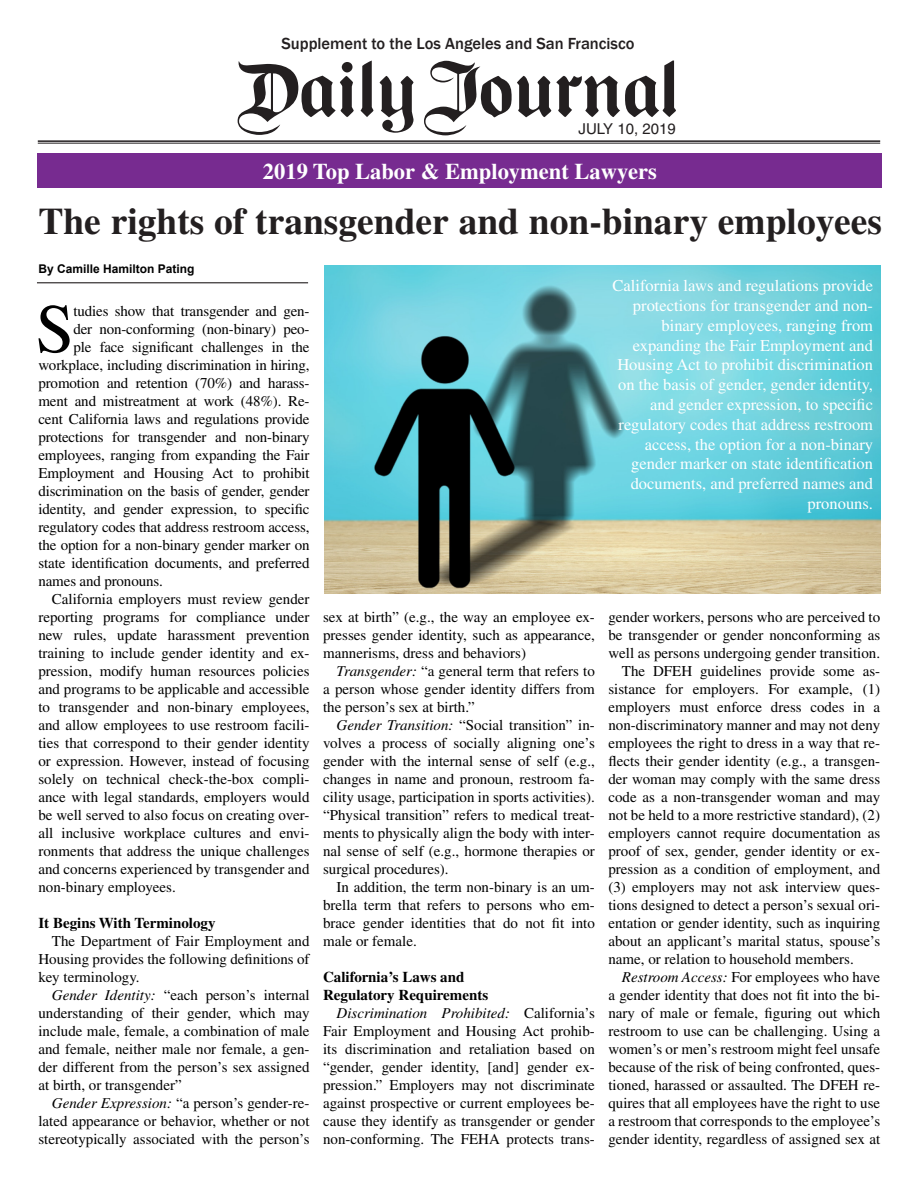
<style>
.page{position:relative;width:918px;height:1188px;background:#fff}
.page>*{position:absolute;margin:0;border:0;box-sizing:border-box;transform-origin:0 0}
.t1{font:69.45px "Times";color:#000}
.DJ_24_B_Head{font:700 37.5px "Times";color:#231f20}
.t2{font:700 22.5px "Times";color:#fff}
.t3{font:16.5px/19.8px "Times";color:#fff;text-align:right}
.t4{font:500 16.5px "Franklin Gothic";color:#231f20}
.t5{font:15px/18px "Times";color:#000;text-align:justify}
.t6{font:700 15px "Times";color:#000}
.t7{font:15px "Helvetica";color:#231f20}
.t8{font:700 12px "Arial";color:#000}
.s1{font-style:italic}
</style>
<div class="page">
<img style="left:324px;top:266px;width:557px;height:328px">
<svg style="left:361px;top:61px;width:13px;height:56px"></svg>
<svg style="left:238px;top:61px;width:116px;height:74px"></svg>
<svg style="left:380px;top:76px;width:34px;height:57px"></svg>
<svg style="left:424px;top:61px;width:252px;height:74px"></svg>
<hr style="left:38px;top:140px;width:842px;height:2px;background:#231f20">
<hr style="left:38px;top:143px;width:842px;height:1px;background:#231f20">
<div style="left:38px;top:153px;width:844px;height:35px;background:#772b90"></div>
<hr style="left:37px;top:282px;width:271px;height:1px;background:#231f20">
<p class="t4" style="left:281px;top:33px;width:355px">Supplement to the Los Angeles and San Francisco</p>
<p class="t7" style="left:579px;top:120px;width:99px">JULY 10, 2019</p>
<p class="t2" style="left:263px;top:158px;width:395px">2019 Top Labor &amp; Employment Lawyers</p>
<p class="DJ_24_B_Head" style="left:38px;top:199px;width:845px">The rights of transgender and non-binary employees</p>
<p class="t8" style="left:38px;top:260px;width:158px">By Camille Hamilton Pating</p>
<p class="t1" style="left:36px;top:290px;width:40px">S</p>
<p class="t5" style="left:73px;top:302px;width:238px">tudies show that transgender and gen-</p>
<p class="t3" style="left:613px;top:276px;width:262px">California laws and regulations provide protections for transgender and non&shy;binary employees, ranging from expanding the Fair Employment and Housing Act to prohibit discrimination on the basis of gender, gender identity, and gender expression, to specific regulatory codes that address restroom access, the option for a non-binary gender marker on state identification documents, and preferred names and pronouns.</p>
<p class="t5" style="left:73px;top:320px;width:238px">der non-conforming (non-binary) peo-</p>
<p class="t5" style="left:73px;top:338px;width:238px">ple face significant challenges in the</p>
<p class="t5" style="left:38px;top:356px;width:273px">workplace, including discrimination in hiring,</p>
<p class="t5" style="left:38px;top:374px;width:273px">promotion and retention (70%) and harass-</p>
<p class="t5" style="left:38px;top:392px;width:273px">ment and mistreatment at work (48%). Re-</p>
<p class="t5" style="left:38px;top:410px;width:273px">cent California laws and regulations provide</p>
<p class="t5" style="left:38px;top:428px;width:273px">protections for transgender and non-binary</p>
<p class="t5" style="left:38px;top:446px;width:273px">employees, ranging from expanding the Fair</p>
<p class="t5" style="left:38px;top:464px;width:273px">Employment and Housing Act to prohibit</p>
<p class="t5" style="left:38px;top:482px;width:273px">discrimination on the basis of gender, gender</p>
<p class="t5" style="left:38px;top:500px;width:273px">identity, and gender expression, to specific</p>
<p class="t5" style="left:38px;top:518px;width:273px">regulatory codes that address restroom access,</p>
<p class="t5" style="left:38px;top:536px;width:273px">the option for a non-binary gender marker on</p>
<p class="t5" style="left:38px;top:554px;width:273px">state identification documents, and preferred</p>
<p class="t5" style="left:38px;top:572px;width:126px">names and pronouns.</p>
<p class="t5" style="left:38px;top:590px;width:273px;text-indent:14px">California employers must review gender reporting programs for compliance under new rules, update harassment prevention training to include gender identity and ex&shy;pression, modify human resources policies and programs to be applicable and accessible to transgender and non-binary employees, and allow employees to use restroom facili&shy;ties that correspond to their gender identity or expression. However, instead of focusing solely on technical check-the-box compli&shy;ance with legal standards, employers would be well served to also focus on creating over&shy;all inclusive workplace cultures and envi&shy;ronments that address the unique challenges and concerns experienced by transgender and non-binary employees.</p>
<p class="t6" style="left:38px;top:914px;width:179px">It Begins With Terminology</p>
<p class="t5" style="left:38px;top:932px;width:273px;text-indent:14px">The Department of Fair Employment and Housing provides the following definitions of key terminology.</p>
<p class="t5" style="left:38px;top:986px;width:273px;text-indent:14px"><span class="s1">Gender Identity:</span> “each person’s internal understanding of their gender, which may include male, female, a combination of male and female, neither male nor female, a gen&shy;der different from the person’s sex assigned at birth, or transgender”</p>
<p class="t5" style="left:38px;top:1094px;width:273px;text-indent:14px"><span class="s1">Gender Expression:</span> “a person’s gender-re&shy;lated appearance or behavior, whether or not stereotypically associated with the person’s</p>
<p class="t5" style="left:323px;top:608px;width:273px">sex at birth” (e.g., the way an employee ex&shy;presses gender identity, such as appearance, mannerisms, dress and behaviors)</p>
<p class="t5" style="left:323px;top:662px;width:273px;text-indent:14px"><span class="s1">Transgender:</span> “a general term that refers to a person whose gender identity differs from the person’s sex at birth.”</p>
<p class="t5" style="left:323px;top:716px;width:273px;text-indent:14px"><span class="s1">Gender Transition:</span> “Social transition” in&shy;volves a process of socially aligning one’s gender with the internal sense of self (e.g., changes in name and pronoun, restroom fa&shy;cility usage, participation in sports activities). “Physical transition” refers to medical treat&shy;ments to physically align the body with inter&shy;nal sense of self (e.g., hormone therapies or surgical procedures).</p>
<p class="t5" style="left:323px;top:878px;width:273px;text-indent:14px">In addition, the term non-binary is an um&shy;brella term that refers to persons who em&shy;brace gender identities that do not fit into male or female.</p>
<p class="t6" style="left:323px;top:968px;width:143px">California’s Laws and</p>
<p class="t6" style="left:323px;top:986px;width:167px">Regulatory Requirements</p>
<p class="t5" style="left:323px;top:1004px;width:273px;text-indent:14px"><span class="s1">Discrimination Prohibited:</span> California’s Fair Employment and Housing Act prohib&shy;its discrimination and retaliation based on “gender, gender identity, [and] gender ex&shy;pression.” Employers may not discriminate against prospective or current employees be&shy;cause they identify as transgender or gender non-conforming. The FEHA protects trans-</p>
<p class="t5" style="left:608px;top:608px;width:273px">gender workers, persons who are perceived to be transgender or gender nonconforming as well as persons undergoing gender transition.</p>
<p class="t5" style="left:608px;top:662px;width:273px;text-indent:14px">The DFEH guidelines provide some as&shy;sistance for employers. For example, (1) employers must enforce dress codes in a non-discriminatory manner and may not deny employees the right to dress in a way that re&shy;flects their gender identity (e.g., a transgen&shy;der woman may comply with the same dress code as a non-transgender woman and may not be held to a more restrictive standard), (2) employers cannot require documentation as proof of sex, gender, gender identity or ex&shy;pression as a condition of employment, and (3) employers may not ask interview ques&shy;tions designed to detect a person’s sexual ori&shy;entation or gender identity, such as inquiring about an applicant’s marital status, spouse’s name, or relation to household members.</p>
<p class="t5" style="left:608px;top:968px;width:273px;text-indent:14px"><span class="s1">Restroom Access:</span> For employees who have a gender identity that does not fit into the bi&shy;nary of male or female, figuring out which restroom to use can be challenging. Using a women’s or men’s restroom might feel unsafe because of the risk of being confronted, ques&shy;tioned, harassed or assaulted. The DFEH re&shy;quires that all employees have the right to use a restroom that corresponds to the employee’s gender identity, regardless of assigned sex at</p>
</div>
